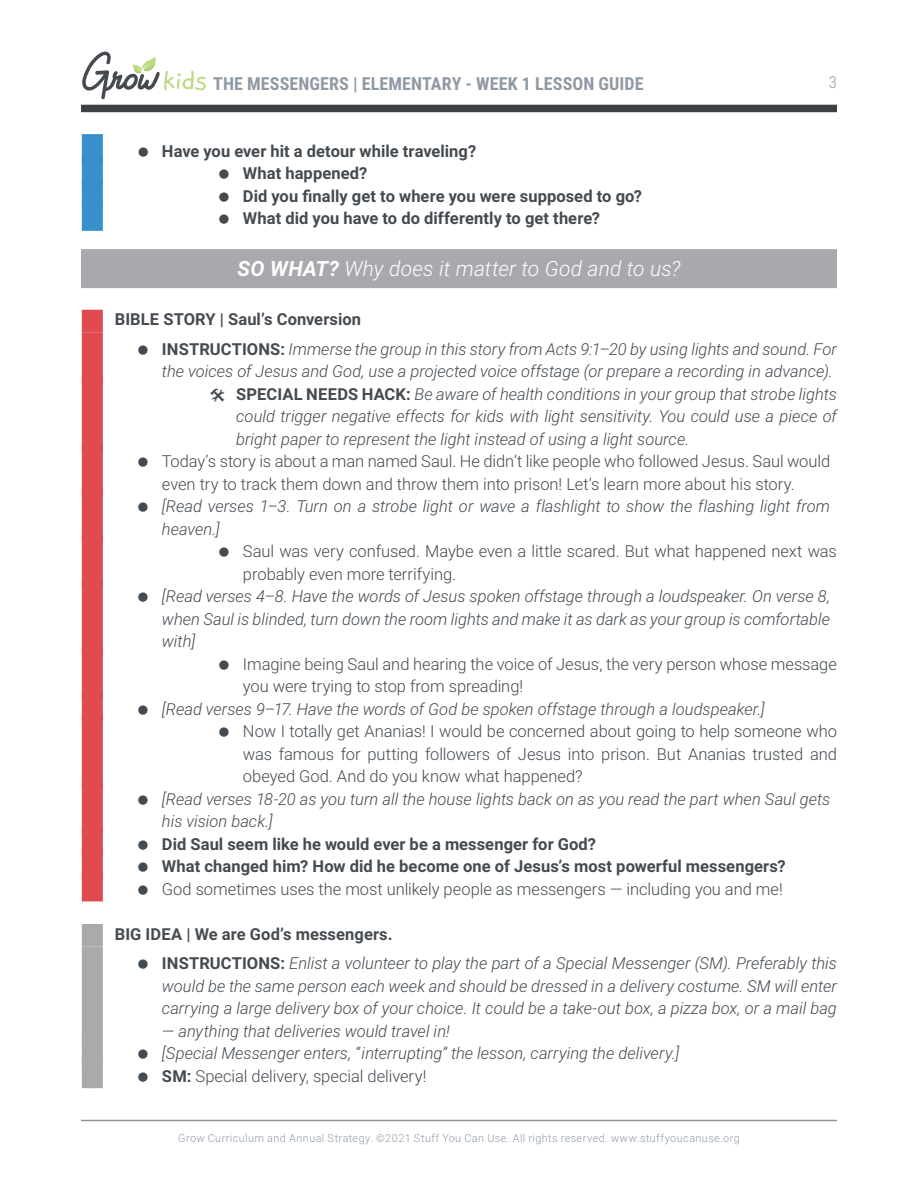
<style>
.page{position:relative;width:918px;height:1188px;background:#fff}
.page>*{position:absolute;margin:0;border:0;box-sizing:border-box;transform-origin:0 0}
.t1{font:italic 300 21px "Roboto";letter-spacing:.005em;color:#fff}
.t2{font:700 18px "Roboto Condensed";letter-spacing:.005em;color:#909aa4}
.t3{font:italic 300 16.5px/22.5px "Roboto";color:#434a50}
.t4{font:300 16.5px/22.5px "Roboto";letter-spacing:-.005em;color:#434a50}
.t5{font:700 16.5px/22.5px "Roboto";letter-spacing:.005em;color:#434a50}
.t6{font:300 16.5px "Roboto Condensed";color:#909aa4}
.t7{font:300 10.8px "Roboto";letter-spacing:.04em;color:#8f99a6}
.s1{font-weight:700}
.s2{font-weight:700;font-style:normal;color:#454b51}
.s3{font-weight:700;font-style:normal}
.s4{font-style:normal}
</style>
<div class="page">
<hr style="left:81px;top:1120px;width:756px;height:1px;background:#8d949e">
<svg style="left:82px;top:51px;width:124px;height:49px"></svg>
<div style="left:81px;top:105px;width:756px;height:7px;background:#3d4146"></div>
<div style="left:82px;top:134px;width:21px;height:29px;background:#3790cc"></div>
<div style="left:82px;top:157px;width:21px;height:29px;background:#3790cc"></div>
<div style="left:82px;top:179px;width:21px;height:29px;background:#3790cc"></div>
<div style="left:82px;top:202px;width:21px;height:29px;background:#3790cc"></div>
<div style="left:81px;top:249px;width:756px;height:39px;background:#a7a9ac"></div>
<div style="left:82px;top:310px;width:21px;height:22px;background:#e04b50"></div>
<div style="left:82px;top:332px;width:21px;height:52px;background:#e04b50"></div>
<div style="left:82px;top:377px;width:21px;height:74px;background:#e04b50"></div>
<div style="left:82px;top:445px;width:21px;height:51px;background:#e04b50"></div>
<div style="left:82px;top:490px;width:21px;height:51px;background:#e04b50"></div>
<div style="left:82px;top:535px;width:21px;height:51px;background:#e04b50"></div>
<div style="left:82px;top:580px;width:21px;height:74px;background:#e04b50"></div>
<div style="left:82px;top:647px;width:21px;height:52px;background:#e04b50"></div>
<div style="left:82px;top:692px;width:21px;height:29px;background:#e04b50"></div>
<div style="left:82px;top:715px;width:21px;height:74px;background:#e04b50"></div>
<div style="left:82px;top:782px;width:21px;height:52px;background:#e04b50"></div>
<div style="left:82px;top:827px;width:21px;height:29px;background:#e04b50"></div>
<div style="left:82px;top:850px;width:21px;height:29px;background:#e04b50"></div>
<div style="left:82px;top:872px;width:21px;height:29px;background:#e04b50"></div>
<div style="left:82px;top:924px;width:21px;height:22px;background:#aaa"></div>
<div style="left:82px;top:946px;width:21px;height:97px;background:#aaa"></div>
<div style="left:82px;top:1036px;width:21px;height:30px;background:#aaa"></div>
<div style="left:82px;top:1059px;width:21px;height:29px;background:#aaa"></div>
<p class="t2" style="left:213px;top:71px;width:432px">THE MESSENGERS | ELEMENTARY - WEEK 1 LESSON GUIDE</p>
<p class="t6" style="left:829px;top:71px;width:10px">3</p>
<p class="t5" style="left:243px;top:139px;width:401px;text-indent:-81px">Have you ever hit a detour while traveling?<br>What happened?<br>Did you finally get to where you were supposed to go?<br>What did you have to do differently to get there?</p>
<p class="t1" style="left:238px;top:254px;width:444px"><span class="s1">SO WHAT?</span> Why does it matter to God and to us?</p>
<p class="t3" style="left:162px;top:304px;width:677px;line-height:29.2px;text-indent:-47px"><span class="s2">BIBLE STORY | Saul’s Conversion<br></span><span class="s3">INSTRUCTIONS:</span> Immerse the group in this story from Acts 9:1–20 by using lights and sound. For</p>
<p class="t3" style="left:236px;top:360px;width:602px;text-indent:-74px">the voices of Jesus and God, use a projected voice offstage (or prepare a recording in advance).<br><span class="s3">SPECIAL NEEDS HACK:</span> Be aware of health conditions in your group that strobe lights could trigger negative effects for kids with light sensitivity. You could use a piece of bright paper to represent the light instead of using a light source.</p>
<p class="t4" style="left:162px;top:450px;width:670px">Today’s story is about a man named Saul. He didn’t like people who followed Jesus. Saul would even try to track them down and throw them into prison! Let’s learn more about his story.</p>
<p class="t3" style="left:162px;top:495px;width:670px">[Read verses 1–3. Turn on a strobe light or wave a flashlight to show the flashing light from heaven.]</p>
<p class="t4" style="left:243px;top:540px;width:595px">Saul was very confused. Maybe even a little scared. But what happened next was probably even more terrifying.</p>
<p class="t3" style="left:162px;top:585px;width:670px;text-align:justify">[Read verses 4–8. Have the words of Jesus spoken offstage through a loudspeaker. On verse 8, when Saul is blinded, turn down the room lights and make it as dark as your group is comfortable with]</p>
<p class="t4" style="left:243px;top:652px;width:596px">Imagine being Saul and hearing the voice of Jesus, the very person whose message you were trying to stop from spreading!</p>
<p class="t3" style="left:162px;top:697px;width:604px">[Read verses 9–17. Have the words of God be spoken offstage through a loudspeaker.]</p>
<p class="t4" style="left:243px;top:720px;width:596px;text-align:justify">Now I totally get Ananias! I would be concerned about going to help someone who was famous for putting followers of Jesus into prison. But Ananias trusted and obeyed God. And do you know what happened?</p>
<p class="t3" style="left:162px;top:787px;width:670px">[Read verses 18-20 as you turn all the house lights back on as you read the part when Saul gets his vision back.]</p>
<p class="t5" style="left:162px;top:832px;width:625px">Did Saul seem like he would ever be a messenger for God?<br>What changed him? How did he become one of Jesus’s most powerful messengers?</p>
<p class="t4" style="left:162px;top:877px;width:622px">God sometimes uses the most unlikely people as messengers — including you and me!</p>
<p class="t3" style="left:162px;top:919px;width:677px;line-height:29.2px;text-indent:-47px"><span class="s2">BIG IDEA | We are God’s messengers.<br></span><span class="s3">INSTRUCTIONS:</span> Enlist a volunteer to play the part of a Special Messenger (SM). Preferably this</p>
<p class="t3" style="left:162px;top:974px;width:677px">would be the same person each week and should be dressed in a delivery costume. SM will enter carrying a large delivery box of your choice. It could be a take-out box, a pizza box, or a mail bag</p>
<p class="t3" style="left:162px;top:1019px;width:519px">— anything that deliveries would travel in!<br>[Special Messenger enters, “interrupting” the lesson, carrying the delivery.]<br><span class="s3">SM:</span> <span class="s4">Special delivery, special delivery!</span></p>
<p class="t7" style="left:178px;top:1131px;width:563px">Grow Curriculum and Annual Strategy. ©2021 Stuff You Can Use. All rights reserved. www.stuffyoucanuse.org</p>
</div>
